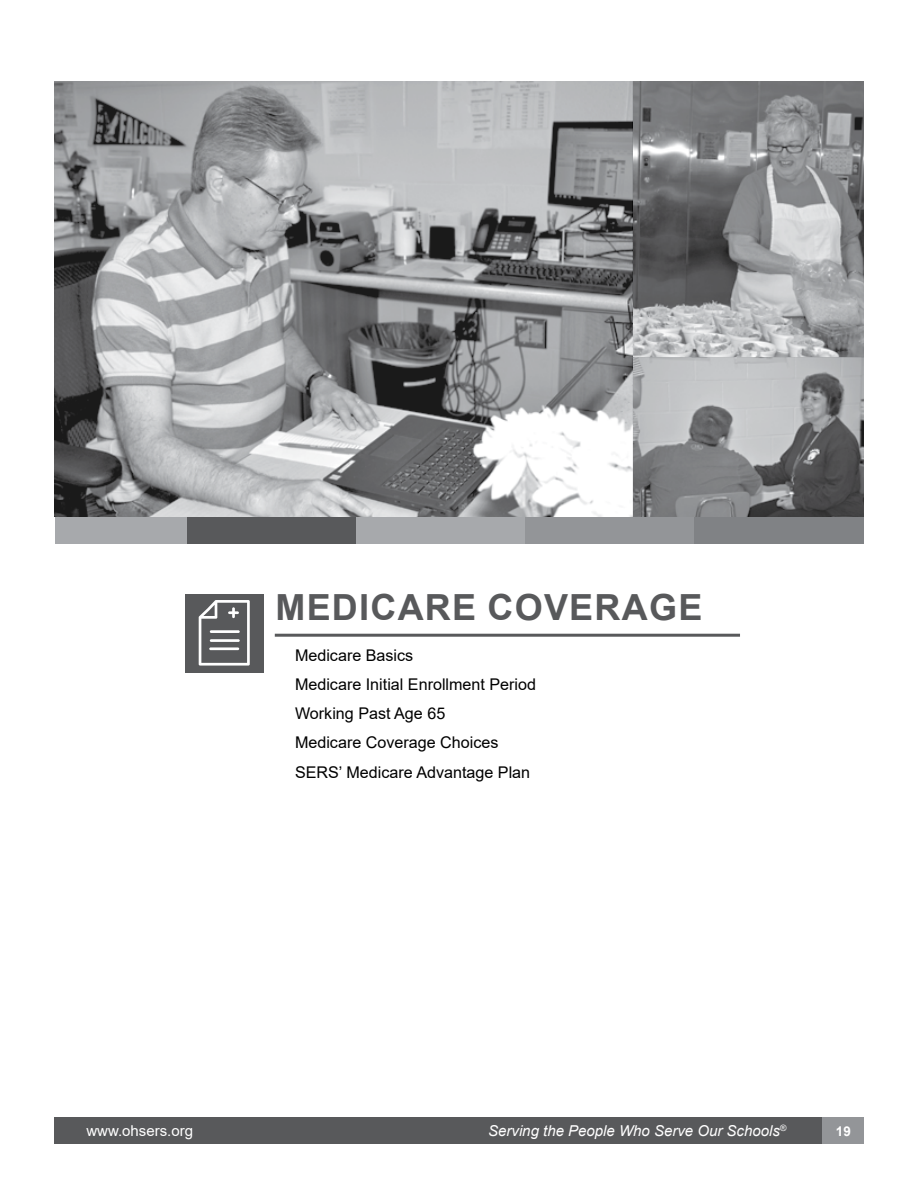
<style>
.page{position:relative;width:918px;height:1188px;background:#fff}
.page>*{position:absolute;margin:0;border:0;box-sizing:border-box;transform-origin:0 0}
.t1{font:700 36px "Arial";letter-spacing:.035em;color:#58595b}
.t2{font:16.2px/29.2px "Arial";color:#000}
.t3{font:italic 15px "Arial";color:#fff}
.t4{font:15px "Arial";color:#fff}
.t5{font:700 13.5px "Arial";color:#fff}
.t6{font:italic 8.7px "Arial";color:#fff}
</style>
<div class="page">
<div style="left:54px;top:1118px;width:769px;height:26px;background:#58595b"></div>
<div style="left:823px;top:1118px;width:41px;height:26px;background:#939598"></div>
<hr style="left:275px;top:634px;width:465px;height:3px;background:#58595b">
<div style="left:55px;top:517px;width:133px;height:27px;background:#a7a9ac"></div>
<div style="left:188px;top:517px;width:169px;height:27px;background:#58595b"></div>
<div style="left:357px;top:517px;width:169px;height:27px;background:#a7a9ac"></div>
<div style="left:526px;top:517px;width:169px;height:27px;background:#939598"></div>
<div style="left:695px;top:517px;width:169px;height:27px;background:#808285"></div>
<img style="left:54px;top:81px;width:810px;height:436px">
<div style="left:185px;top:594px;width:79px;height:79px;background:#58595b"></div>
<svg style="left:199px;top:600px;width:51px;height:66px"></svg>
<h1 class="t1" style="left:275px;top:582px;width:428px">MEDICARE COVERAGE</h1>
<p class="t2" style="left:295px;top:640px;width:243px">Medicare Basics<br>Medicare Initial Enrollment Period<br>Working Past Age 65<br>Medicare Coverage Choices<br>SERS’ Medicare Advantage Plan</p>
<p class="t4" style="left:86px;top:1121px;width:108px">www.ohsers.org</p>
<p class="t6" style="left:780px;top:1123px;width:8px">®</p>
<p class="t3" style="left:488px;top:1121px;width:293px">Serving the People Who Serve Our Schools</p>
<p class="t5" style="left:836px;top:1122px;width:17px">19</p>
</div>
